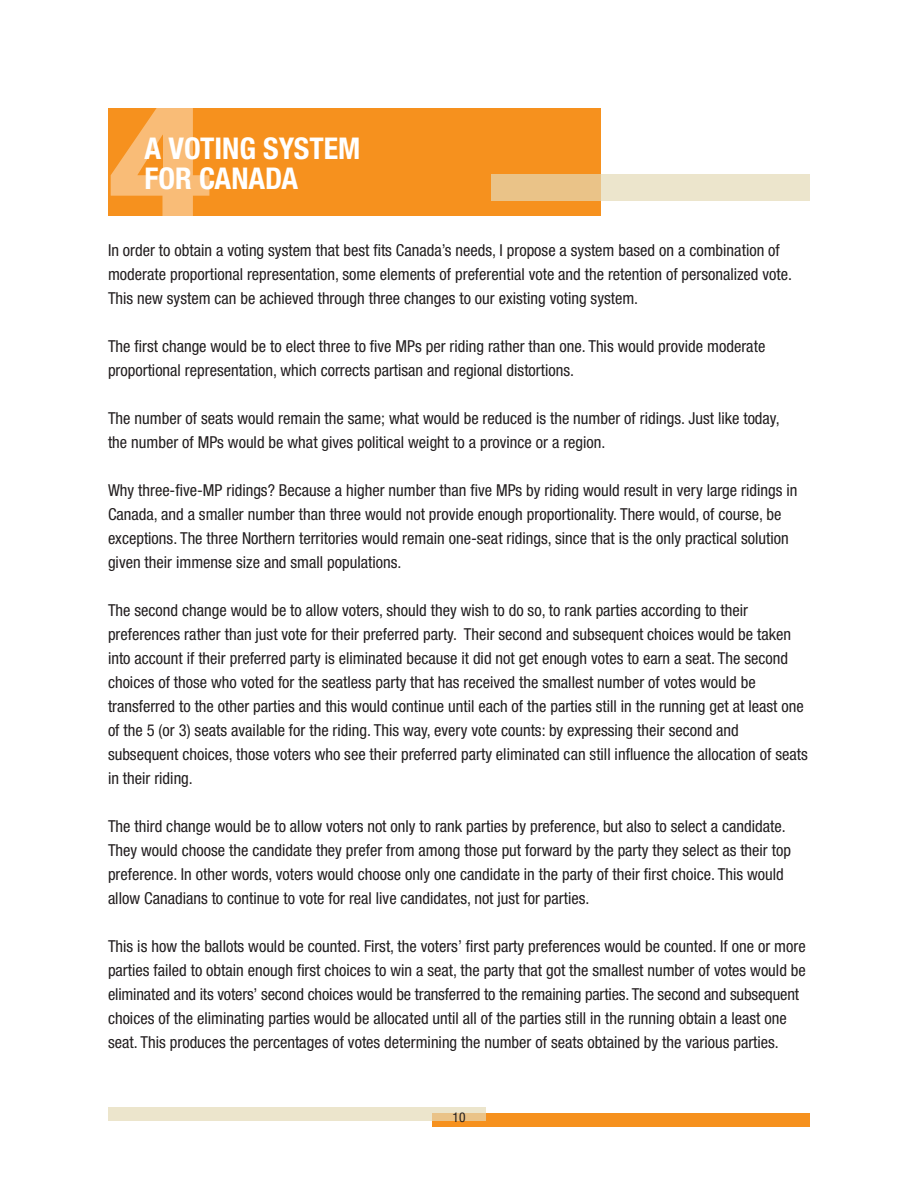
<style>
.page{position:relative;width:918px;height:1188px;background:#fff}
.page>*{position:absolute;margin:0;border:0;box-sizing:border-box;transform-origin:0 0}
.t1{font:900 157.5px "Univers";color:#fff}
.t2{font:700 condensed 30px "Helvetica Neue";letter-spacing:-.01em;color:#fff}
.t3{font:condensed 16.5px/24px "Helvetica Neue";color:#231f20}
.t4{font:condensed 13.5px "Helvetica Neue";color:#231f20}
</style>
<div class="page">
<div style="left:432px;top:1114px;width:378px;height:13px;background:#f6911e"></div>
<svg style="left:108px;top:1107px;width:378px;height:13px;fill:#ece5cc"></svg>
<div style="left:108px;top:108px;width:492px;height:108px;background:#f6911e"></div>
<svg style="left:491px;top:174px;width:319px;height:27px;fill:#ece5cc"></svg>
<h1 class="t1" style="left:108px;top:63px;width:107px">4</h1>
<p class="t2" style="left:145px;top:130px;width:54px">A VOTIN</p>
<p class="t2" style="left:239px;top:130px;width:72px">G SYSTEM</p>
<p class="t2" style="left:145px;top:160px;width:17px">FOR</p>
<p class="t2" style="left:199px;top:160px;width:34px">CANADA</p>
<p class="t3" style="left:108px;top:238px;width:686px">In order to obtain a voting system that best fits Canada’s needs, I propose a system based on a combination of moderate proportional representation, some elements of preferential vote and the retention of personalized vote.<br>This new system can be achieved through three changes to our existing voting system.</p>
<p class="t3" style="left:108px;top:334px;width:659px">The first change would be to elect three to five MPs per riding rather than one. This would provide moderate proportional representation, which corrects partisan and regional distortions.</p>
<p class="t3" style="left:108px;top:406px;width:673px">The number of seats would remain the same; what would be reduced is the number of ridings. Just like today,</p>
<p class="t3" style="left:108px;top:430px;width:499px">the number of MPs would be what gives political weight to a province or a region.</p>
<p class="t3" style="left:108px;top:478px;width:691px">Why three-five-MP ridings? Because a higher number than five MPs by riding would result in very large ridings in Canada, and a smaller number than three would not provide enough proportionality. There would, of course, be exceptions. The three Northern territories would remain one-seat ridings, since that is the only practical solution given their immense size and small populations.</p>
<p class="t3" style="left:108px;top:598px;width:701px">The second change would be to allow voters, should they wish to do so, to rank parties according to their preferences rather than just vote for their preferred party. Their second and subsequent choices would be taken into account if their preferred party is eliminated because it did not get enough votes to earn a seat. The second choices of those who voted for the seatless party that has received the smallest number of votes would be transferred to the other parties and this would continue until each of the parties still in the running get at least one of the 5 (or 3) seats available for the riding. This way, every vote counts: by expressing their second and subsequent choices, those voters who see their preferred party eliminated can still influence the allocation of seats in their riding.</p>
<p class="t3" style="left:108px;top:814px;width:685px">The third change would be to allow voters not only to rank parties by preference, but also to select a candidate.<br>They would choose the candidate they prefer from among those put forward by the party they select as their top preference. In other words, voters would choose only one candidate in the party of their first choice. This would allow Canadians to continue to vote for real live candidates, not just for parties.</p>
<p class="t3" style="left:108px;top:934px;width:699px">This is how the ballots would be counted. First, the voters’ first party preferences would be counted. If one or more parties failed to obtain enough first choices to win a seat, the party that got the smallest number of votes would be eliminated and its voters’ second choices would be transferred to the remaining parties. The second and subsequent choices of the eliminating parties would be allocated until all of the parties still in the running obtain a least one seat. This produces the percentages of votes determining the number of seats obtained by the various parties.</p>
<p class="t4" style="left:453px;top:1110px;width:14px">10</p>
</div>
